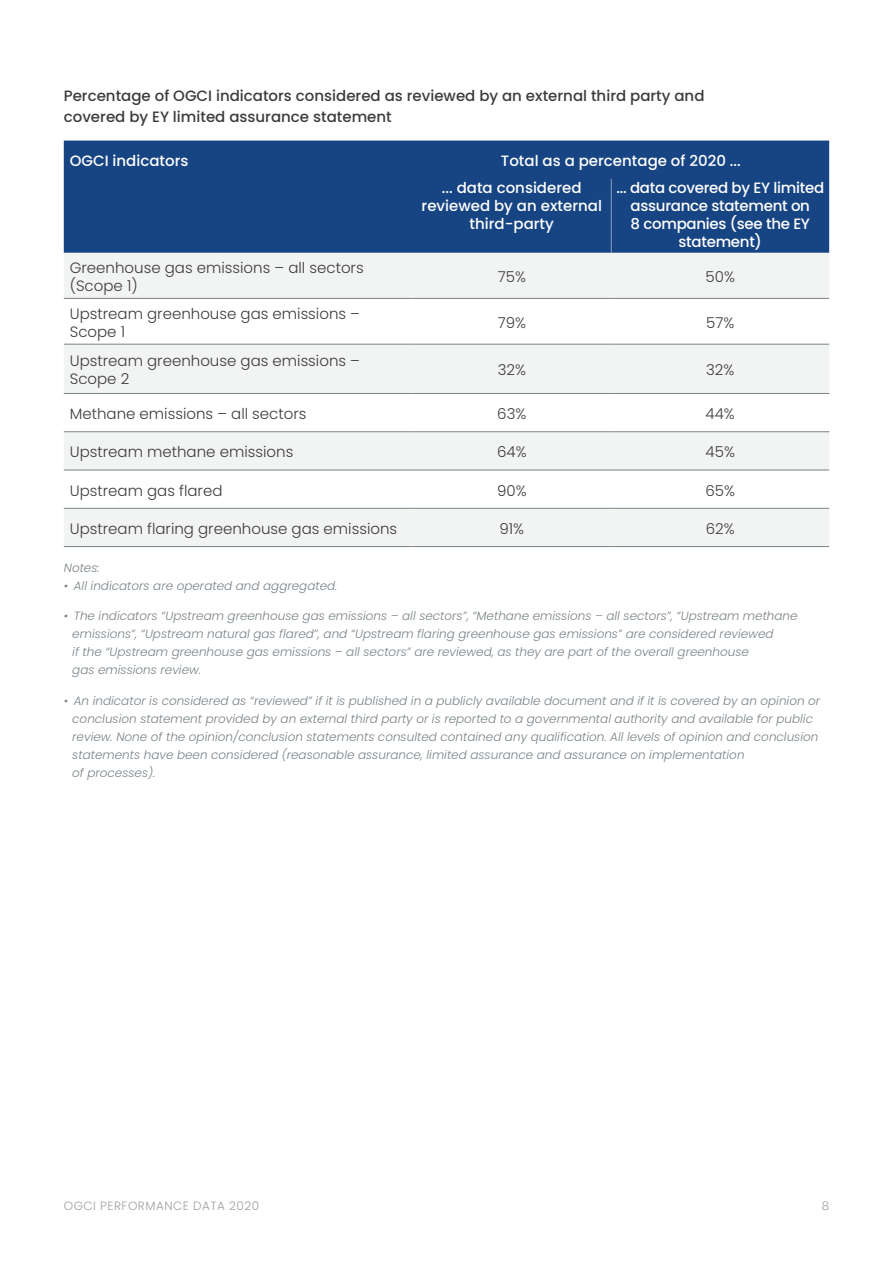
<style>
.page{position:relative;width:893px;height:1263px;background:#fff}
.page>*{position:absolute;margin:0;border:0;box-sizing:border-box;transform-origin:0 0}
.t1{font:300 15px/18px "Poppins";color:#3c3c3b}
.t2{font:500 15px/21px "Poppins";color:#3c3c3b}
.t3{font:500 15px/27px "Poppins";color:#fff}
.t4{font:500 15px/18px "Poppins";letter-spacing:-.02em;color:#fff;text-align:center}
.t5{font:italic 300 12px/18px "Poppins";color:#7a8388}
.t6{font:300 12px "Poppins";letter-spacing:.04em;color:#9e9e9d}
</style>
<div class="page">
<div style="left:64px;top:141px;width:765px;height:112px;background:#174483"></div>
<svg style="left:64px;top:253px;width:765px;height:293px;fill:#f2f3f3"></svg>
<hr style="left:64px;top:298px;width:348px;height:1px;background:#7a8388">
<hr style="left:412px;top:298px;width:199px;height:1px;background:#7a8388">
<hr style="left:611px;top:298px;width:218px;height:1px;background:#7a8388">
<hr style="left:64px;top:344px;width:348px;height:1px;background:#7a8388">
<hr style="left:412px;top:344px;width:199px;height:1px;background:#7a8388">
<hr style="left:611px;top:344px;width:218px;height:1px;background:#7a8388">
<hr style="left:64px;top:393px;width:348px;height:1px;background:#7a8388">
<hr style="left:412px;top:393px;width:199px;height:1px;background:#7a8388">
<hr style="left:611px;top:393px;width:218px;height:1px;background:#7a8388">
<hr style="left:64px;top:431px;width:348px;height:1px;background:#7a8388">
<hr style="left:64px;top:470px;width:348px;height:1px;background:#7a8388">
<hr style="left:64px;top:508px;width:348px;height:1px;background:#7a8388">
<hr style="left:64px;top:546px;width:348px;height:1px;background:#7a8388">
<hr style="left:412px;top:431px;width:199px;height:1px;background:#7a8388">
<hr style="left:412px;top:470px;width:199px;height:1px;background:#7a8388">
<hr style="left:412px;top:508px;width:199px;height:1px;background:#7a8388">
<hr style="left:412px;top:546px;width:199px;height:1px;background:#7a8388">
<hr style="left:611px;top:431px;width:218px;height:1px;background:#7a8388">
<hr style="left:611px;top:470px;width:218px;height:1px;background:#7a8388">
<hr style="left:611px;top:508px;width:218px;height:1px;background:#7a8388">
<hr style="left:611px;top:546px;width:218px;height:1px;background:#7a8388">
<hr style="left:611px;top:179px;width:1px;height:74px;background:#8ba1c1">
<p class="t2" style="left:64px;top:85px;width:642px">Percentage of OGCI indicators considered as reviewed by an external third party and covered by EY limited assurance statement</p>
<p class="t3" style="left:70px;top:147px;width:120px">OGCI indicators</p>
<p class="t3" style="left:442px;top:147px;width:300px;text-indent:59px">Total as a percentage of 2020 ... ... data considered</p>
<p class="t3" style="left:422px;top:197px;width:182px;line-height:18px;text-align:center">reviewed by an external third-party</p>
<p class="t4" style="left:616px;top:179px;width:209px">... data covered by EY limited assurance statement on<br>8 companies (see the EY statement)</p>
<p class="t1" style="left:70px;top:259px;width:295px">Greenhouse gas emissions – all sectors (Scope 1)</p>
<p class="t1" style="left:498px;top:268px;width:30px">75%</p>
<p class="t1" style="left:705px;top:268px;width:31px">50%</p>
<p class="t1" style="left:70px;top:304px;width:292px">Upstream greenhouse gas emissions –<br>Scope 1</p>
<p class="t1" style="left:498px;top:313px;width:30px">79%</p>
<p class="t1" style="left:706px;top:313px;width:30px">57%</p>
<p class="t1" style="left:70px;top:352px;width:292px">Upstream greenhouse gas emissions –<br>Scope 2</p>
<p class="t1" style="left:498px;top:361px;width:30px">32%</p>
<p class="t1" style="left:706px;top:361px;width:30px">32%</p>
<p class="t1" style="left:70px;top:405px;width:238px">Methane emissions – all sectors</p>
<p class="t1" style="left:497px;top:405px;width:31px">63%</p>
<p class="t1" style="left:706px;top:405px;width:31px">44%</p>
<p class="t1" style="left:70px;top:443px;width:225px">Upstream methane emissions</p>
<p class="t1" style="left:497px;top:443px;width:31px">64%</p>
<p class="t1" style="left:706px;top:443px;width:31px">45%</p>
<p class="t1" style="left:70px;top:481px;width:154px">Upstream gas flared</p>
<p class="t1" style="left:497px;top:481px;width:31px">90%</p>
<p class="t1" style="left:705px;top:481px;width:31px">65%</p>
<p class="t1" style="left:70px;top:520px;width:329px">Upstream flaring greenhouse gas emissions</p>
<p class="t1" style="left:500px;top:520px;width:26px">91%</p>
<p class="t1" style="left:706px;top:520px;width:30px">62%</p>
<p class="t5" style="left:64px;top:558px;width:38px">Notes:</p>
<p class="t5" style="left:64px;top:576px;width:275px">• All indicators are operated and aggregated.</p>
<p class="t5" style="left:72px;top:607px;width:727px;text-indent:-9px">• The indicators “Upstream greenhouse gas emissions – all sectors”, “Methane emissions – all sectors”, “Upstream methane emissions”, “Upstream natural gas flared”, and “Upstream flaring greenhouse gas emissions” are considered reviewed<br>if the “Upstream greenhouse gas emissions – all sectors” are reviewed, as they are part of the overall greenhouse<br>gas emissions review.</p>
<p class="t5" style="left:72px;top:692px;width:749px;text-indent:-9px">• An indicator is considered as “reviewed” if it is published in a publicly available document and if it is covered by an opinion or conclusion statement provided by an external third party or is reported to a governmental authority and available for public review. None of the opinion/conclusion statements consulted contained any qualification. All levels of opinion and conclusion statements have been considered (reasonable assurance, limited assurance and assurance on implementation<br>of processes).</p>
<p class="t6" style="left:64px;top:1199px;width:197px">OGCI PERFORMANCE DATA 2020</p>
<p class="t6" style="left:822px;top:1199px;width:9px">8</p>
</div>
